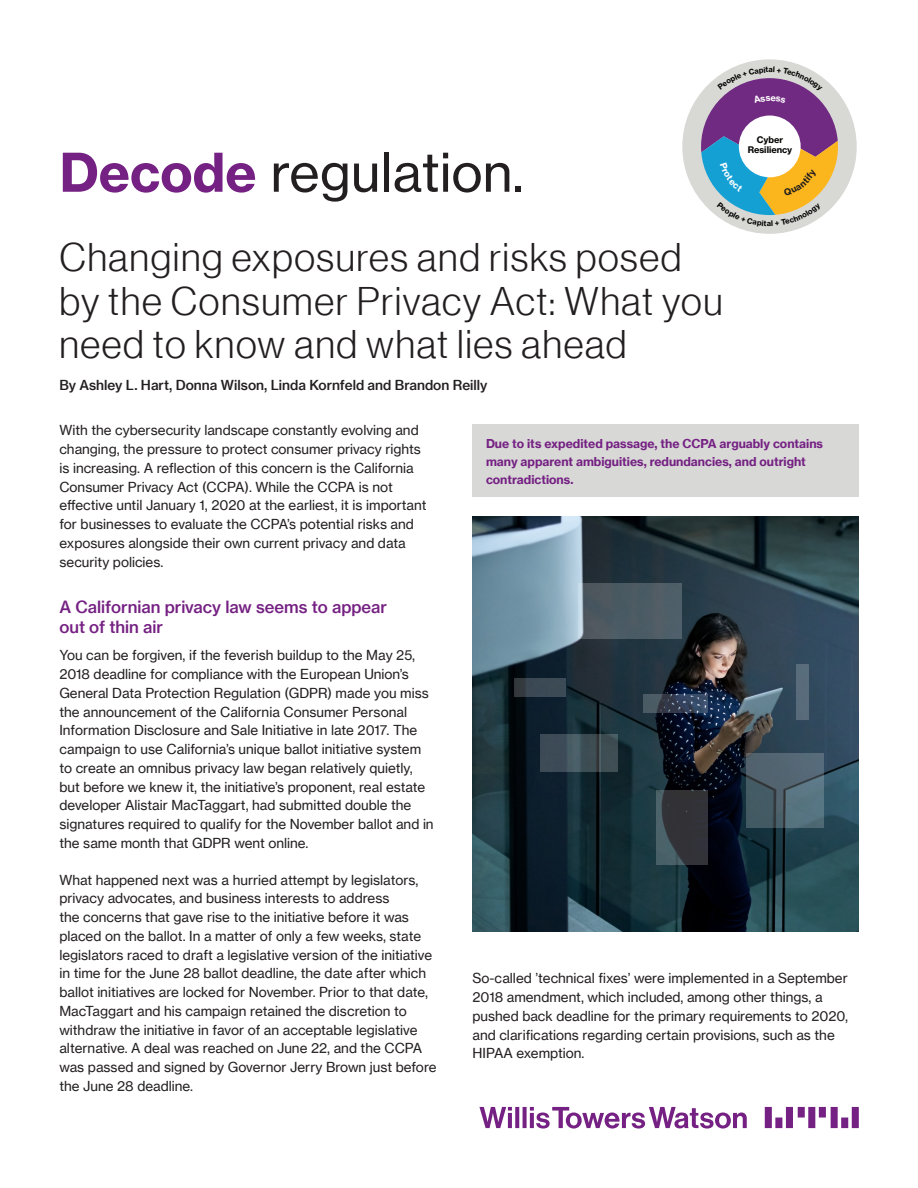
<style>
.page{position:relative;width:918px;height:1188px;background:#fff}
.page>*{position:absolute;margin:0;border:0;box-sizing:border-box;transform-origin:0 0}
.t1{font:52.5px "N Haas Grotesk TX Std 55 Rg";color:#231f20}
.Cover_Title_Black{font:39px/43.5px "N Haas Grotesk DS Pro 45 Lt";letter-spacing:.04em;color:#231f20}
.Subhead_1__11_13_Med{font:16.5px/19.5px "N Haas Grotesk TX Pro 65 Md";color:#752183}
.Body_text_black{font:13.5px/18.8px "N Haas Grotesk TX Pro 55 Rg";color:#231f20}
.Cover_Subtitle_Black{font:13.5px "N Haas Grotesk TX Pro 65 Md";color:#231f20}
.Callout_4__8pt_bold{font:12px/18px "N Haas Grotesk TX Pro 75 Bd";color:#752183}
.t2{font:9px/10.8px "N Haas Grotesk TX Pro 75 Bd";color:#040503;text-align:center}
.s1{font-family:"N Haas Grotesk TX Std 75 Bd";color:#752183}
</style>
<div class="page">
<svg style="left:479px;top:1107px;width:380px;height:22px"></svg>
<div style="left:682px;top:59px;width:175px;height:175px;background:#d8d8d5;border-radius:50%"></div>
<div style="left:472px;top:425px;width:387px;height:72px;background:#d8d9d7"></div>
<img style="left:472px;top:516px;width:387px;height:416px">
<div style="left:514px;top:679px;width:52px;height:18px;background:linear-gradient(to right,#363d43,#3e4f5c)"></div>
<div style="left:579px;top:583px;width:103px;height:56px;background:#4d5b63"></div>
<svg style="left:746px;top:753px;width:78px;height:74px;background:#4f6470"></svg>
<div style="left:796px;top:664px;width:13px;height:56px;background:#586c7b"></div>
<svg style="left:540px;top:734px;width:78px;height:38px;background:#3f4e57"></svg>
<svg style="left:643px;top:695px;width:65px;height:18px"></svg>
<svg style="left:656px;top:790px;width:52px;height:75px;background:#373d42"></svg>
<svg style="left:701px;top:67px;width:137px;height:160px"></svg>
<p class="t1" style="left:59px;top:140px;width:466px"><span class="s1">Decode</span> regulation.</p>
<p class="Cover_Title_Black" style="left:59px;top:236px;width:665px">Changing exposures and risks posed by the Consumer Privacy Act: What you need to know and what lies ahead</p>
<p class="Cover_Subtitle_Black" style="left:59px;top:377px;width:430px">By Ashley L. Hart, Donna Wilson, Linda Kornfeld and Brandon Reilly</p>
<p class="t2" style="left:748px;top:134px;width:46px">Cyber<br>Resiliency</p>
<p class="Body_text_black" style="left:59px;top:421px;width:369px">With the cybersecurity landscape constantly evolving and changing, the pressure to protect consumer privacy rights is increasing. A reflection of this concern is the California Consumer Privacy Act (CCPA). While the CCPA is not effective until January 1, 2020 at the earliest, it is important for businesses to evaluate the CCPA’s potential risks and exposures alongside their own current privacy and data security policies.</p>
<p class="Subhead_1__11_13_Med" style="left:59px;top:597px;width:329px">A Californian privacy law seems to appear out of thin air</p>
<p class="Body_text_black" style="left:59px;top:646px;width:376px">You can be forgiven, if the feverish buildup to the May 25, 2018 deadline for compliance with the European Union’s General Data Protection Regulation (GDPR) made you miss the announcement of the California Consumer Personal Information Disclosure and Sale Initiative in late 2017. The campaign to use California’s unique ballot initiative system to create an omnibus privacy law began relatively quietly, but before we knew it, the initiative’s proponent, real estate developer Alistair MacTaggart, had submitted double the signatures required to qualify for the November ballot and in the same month that GDPR went online.</p>
<p class="Body_text_black" style="left:59px;top:870px;width:379px">What happened next was a hurried attempt by legislators, privacy advocates, and business interests to address<br>the concerns that gave rise to the initiative before it was placed on the ballot. In a matter of only a few weeks, state legislators raced to draft a legislative version of the initiative in time for the June 28 ballot deadline, the date after which ballot initiatives are locked for November. Prior to that date, MacTaggart and his campaign retained the discretion to withdraw the initiative in favor of an acceptable legislative alternative. A deal was reached on June 22, and the CCPA was passed and signed by Governor Jerry Brown just before the June 28 deadline.</p>
<p class="Callout_4__8pt_bold" style="left:486px;top:434px;width:339px">Due to its expedited passage, the CCPA arguably contains many apparent ambiguities, redundancies, and outright contradictions.</p>
<p class="Body_text_black" style="left:472px;top:969px;width:377px">So-called ’technical fixes’ were implemented in a September 2018 amendment, which included, among other things, a pushed back deadline for the primary requirements to 2020, and clarifications regarding certain provisions, such as the HIPAA exemption.</p>
</div>
